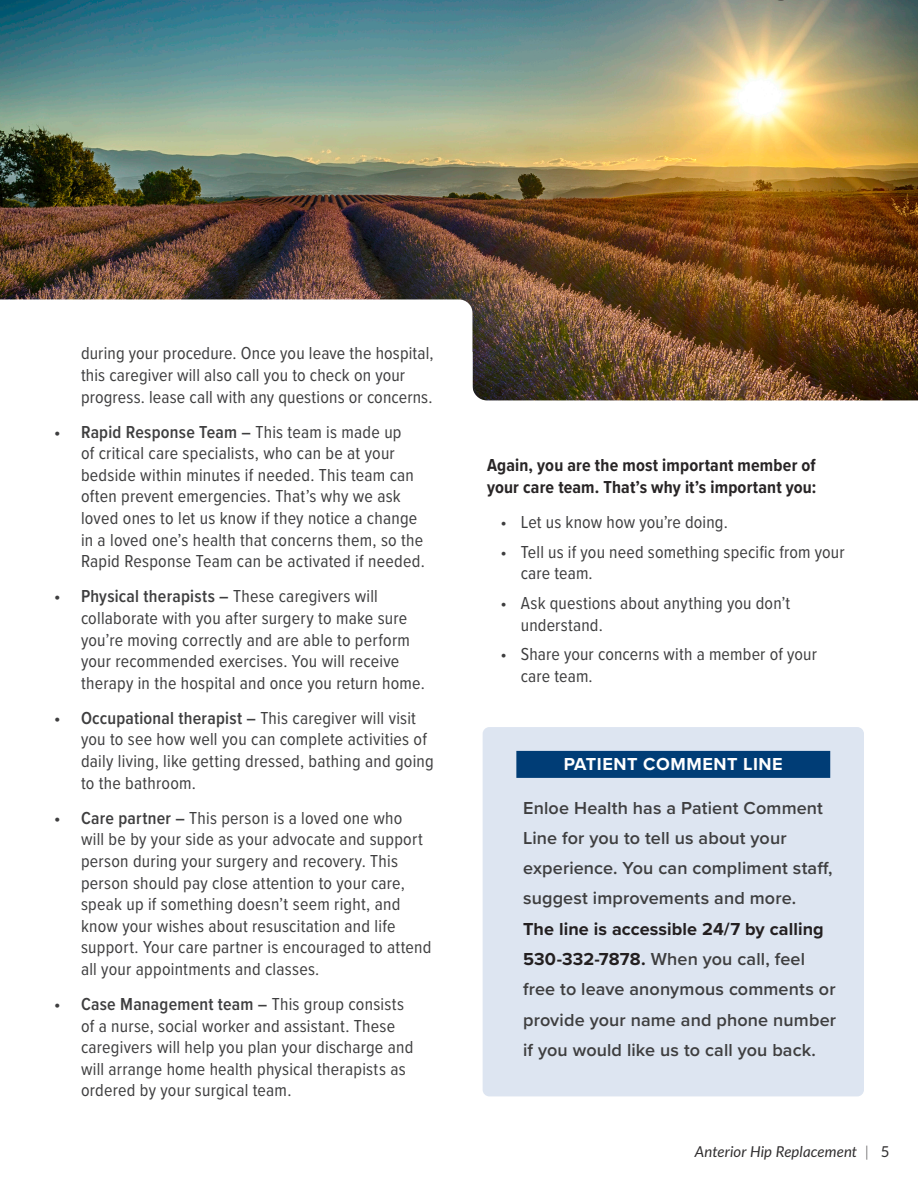
<style>
.page{position:relative;width:918px;height:1188px;background:#fff}
.page>*{position:absolute;margin:0;border:0;box-sizing:border-box;transform-origin:0 0}
.t1{font:18px/21.6px "Proxima Nova Cond";letter-spacing:.015em;color:#3e3e3f}
.Body{font:600 18px/30.3px "Proxima Nova";letter-spacing:.005em;color:#3e3e3f}
.C_head{font:700 18px/21.6px "Proxima Nova Cond";letter-spacing:.01em;color:#282526}
.B_head{font:700 18px "Proxima Nova";letter-spacing:.03em;color:#fff}
.t2{font:italic 15px "Lato";letter-spacing:.005em;color:#312f30}
.s1{font-weight:600}
.s2{font-weight:700;color:#231f20}
.s3{font-weight:300;font-style:normal}
.s4{font-style:normal}
</style>
<div class="page">
<img style="left:0;top:0;width:472px;height:299px">
<img style="left:472px;top:0;width:446px;height:400px">
<svg style="left:0;top:299px;width:472px;height:10px"></svg>
<svg style="left:766px;top:0;width:30px;height:1px"></svg>
<svg style="left:810px;top:0;width:30px;height:1px"></svg>
<div style="left:483px;top:727px;width:381px;height:369px;background:#dde5f1;border-radius:7px"></div>
<div style="left:516px;top:751px;width:314px;height:27px;background:#003d76"></div>
<p class="t1" style="left:81px;top:342px;width:354px">during your procedure. Once you leave the hospital, this caregiver will also call you to check on your progress. lease call with any questions or concerns.</p>
<p class="t1" style="left:81px;top:420px;width:345px;text-indent:-27px"><span class="s1">• Rapid Response Team –</span> This team is made up<br>of critical care specialists, who can be at your bedside within minutes if needed. This team can often prevent emergencies. That’s why we ask loved ones to let us know if they notice a change in a loved one’s health that concerns them, so the Rapid Response Team can be activated if needed.</p>
<p class="t1" style="left:81px;top:585px;width:345px;text-indent:-27px"><span class="s1">• Physical therapists –</span> These caregivers will collaborate with you after surgery to make sure you’re moving correctly and are able to perform your recommended exercises. You will receive therapy in the hospital and once you return home.</p>
<p class="t1" style="left:81px;top:706px;width:354px;text-indent:-27px"><span class="s1">• Occupational therapist –</span> This caregiver will visit you to see how well you can complete activities of daily living, like getting dressed, bathing and going to the bathroom.</p>
<p class="t1" style="left:81px;top:806px;width:352px;text-indent:-27px"><span class="s1">• Care partner –</span> This person is a loved one who<br>will be by your side as your advocate and support person during your surgery and recovery. This person should pay close attention to your care, speak up if something doesn’t seem right, and know your wishes about resuscitation and life support. Your care partner is encouraged to attend all your appointments and classes.</p>
<p class="t1" style="left:81px;top:993px;width:334px;text-indent:-27px"><span class="s1">• Case Management team –</span> This group consists of a nurse, social worker and assistant. These caregivers will help you plan your discharge and will arrange home health physical therapists as ordered by your surgical team.</p>
<p class="C_head" style="left:487px;top:454px;width:331px">Again, you are the most important member of your care team. That’s why it’s important you:</p>
<p class="t1" style="left:501px;top:511px;width:229px">• Let us know how you’re doing.</p>
<p class="t1" style="left:521px;top:540px;width:325px;text-indent:-20px">• Tell us if you need something specific from your care team.</p>
<p class="t1" style="left:521px;top:592px;width:271px;text-indent:-20px">• Ask questions about anything you don’t understand.</p>
<p class="t1" style="left:521px;top:643px;width:298px;text-indent:-20px">• Share your concerns with a member of your care team.</p>
<p class="B_head" style="left:564px;top:750px;width:221px">PATIENT COMMENT LINE</p>
<p class="Body" style="left:523px;top:792px;width:315px">Enloe Health has a Patient Comment Line for you to tell us about your experience. You can compliment staff, suggest improvements and more.<br><span class="s2">The line is accessible 24/7 by calling 530-332-7878.</span> When you call, feel free to leave anonymous comments or provide your name and phone number if you would like us to call you back.</p>
<p class="t2" style="left:695px;top:1140px;width:196px">Anterior Hip Replacement <span class="s3">|</span> <span class="s4">5</span></p>
</div>
